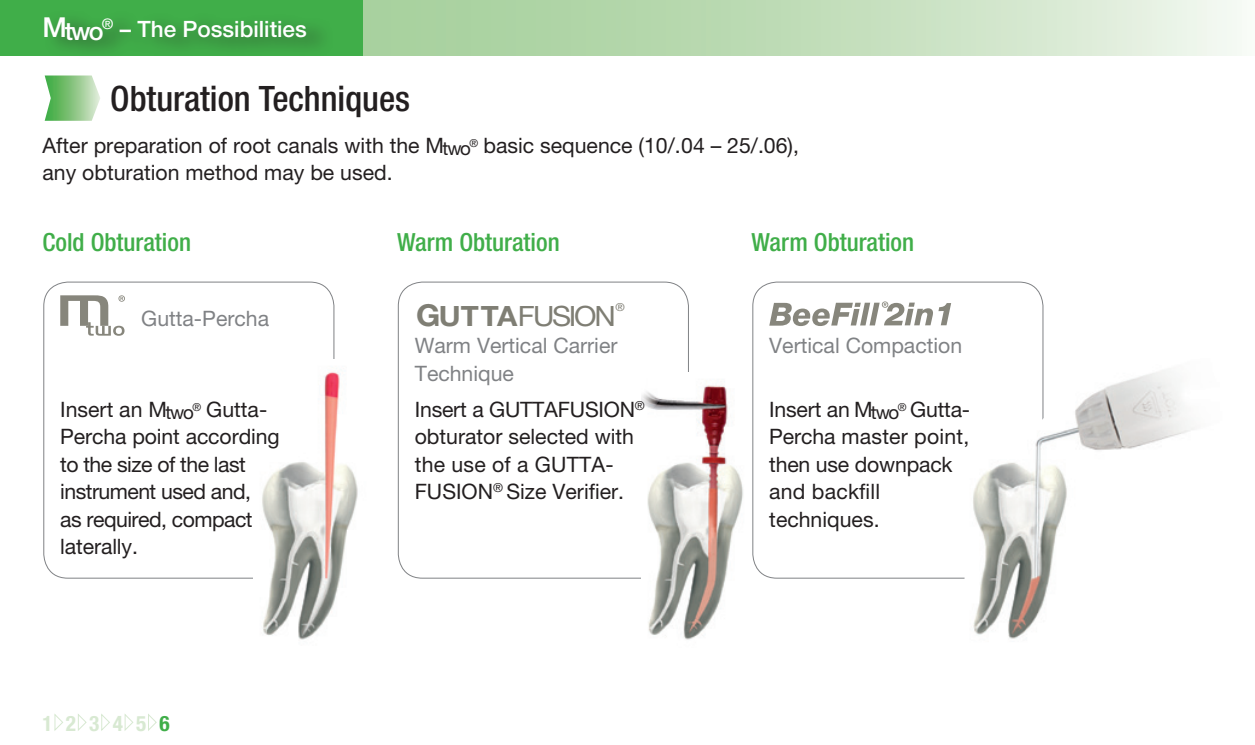
<style>
.page{position:relative;width:1255px;height:745px;background:#fff}
.page>*{position:absolute;margin:0;border:0;box-sizing:border-box;transform-origin:0 0}
.t1{font:500 condensed 35px "Helvetica Neue LT Pro";color:#231f20}
.t2{font:28px "Helvetica Neue LT Pro";letter-spacing:-.08em;color:#7f7e74;scale:1.06 1}
.t3{font:500 condensed 25px "Helvetica Neue LT Pro";color:#40ae49}
.t4{font:500 22.5px "Helvetica Neue LT Pro";color:#fff}
.t5{font:21.25px/27.5px "Helvetica Neue LT Pro";color:#231f20}
.t6{font:21.25px/27.5px "Helvetica Neue LT Pro";letter-spacing:-.025em;color:#231f20}
.t7{font:21.25px "Helvetica Neue LT Pro";color:#808285}
.t8{font:700 condensed 21.25px "Helvetica Neue LT Pro";letter-spacing:.62em;color:#d8e9d2}
.t9{font:11px "Helvetica Neue LT Pro";color:#7f7e74;scale:1.06 1}
.s1{font-size:27.5px}
.s2{font-size:25px}
.s3{color:#40ae49}
.s4{font-weight:700;font-size:30.25px}
.s5{font-weight:700}
</style>
<div class="page">
<svg style="left:362px;top:0;width:880px;height:56px;background:#c3dfbc"></svg>
<div style="left:0;top:0;width:362px;height:56px;background:#40ae49"></div>
<svg style="left:45px;top:75px;width:55px;height:46px;background:#97cd92"></svg>
<svg style="left:60px;top:295px;width:65px;height:40px"></svg>
<svg style="left:769px;top:301px;width:182px;height:25px"></svg>
<svg style="left:54px;top:714px;width:9px;height:17px"></svg>
<svg style="left:78px;top:714px;width:9px;height:17px"></svg>
<svg style="left:101px;top:714px;width:9px;height:17px"></svg>
<svg style="left:124px;top:714px;width:10px;height:17px"></svg>
<svg style="left:148px;top:714px;width:9px;height:17px"></svg>
<div style="left:43px;top:9px;width:292px;height:50px;background:#231f20;opacity:.54"></div>
<img style="left:963px;top:320px;width:232px;height:319px">
<img style="left:262px;top:372px;width:96px;height:268px">
<img style="left:647px;top:385px;width:96px;height:255px">
<div style="left:612px;top:348px;width:51px;height:67px;background:#fff;border-radius:50%"></div>
<p class="t4" style="left:42px;top:16px;width:266px"><span class="s1">M</span><span class="s2">two</span><sup>®</sup> – The Possibilities</p>
<h1 class="t1" style="left:110px;top:77px;width:301px">Obturation Techniques</h1>
<p class="t5" style="left:43px;top:131px;width:758px">After preparation of root canals with the M<sub>two</sub><sup>®</sup> basic sequence (10/.04 – 25/.06), any obturation method may be used.</p>
<p class="t3" style="left:43px;top:227px;width:150px">Cold Obturation</p>
<p class="t3" style="left:397px;top:227px;width:164px">Warm Obturation</p>
<p class="t3" style="left:751px;top:227px;width:164px">Warm Obturation</p>
<p class="t7" style="left:141px;top:305px;width:129px">Gutta-Percha</p>
<p class="t6" style="left:60px;top:395px;width:221px">Insert an M<sub>two</sub><sup>®</sup> Gutta-<br>Percha point according to the size of the last instrument used and,<br>as required, compact laterally.</p>
<p class="t8" style="left:43px;top:710px;width:129px">12345<span class="s3">6</span></p>
<h2 class="t2" style="left:416px;top:299px;width:190px"><span class="s4">G</span><span class="s5">UTTA</span> FUSION</h2>
<p class="t9" style="left:615px;top:300px;width:10px">®</p>
<p class="t7" style="left:415px;top:333px;width:204px">Warm Vertical Carrier</p>
<p class="t7" style="left:769px;top:332px;width:194px">Vertical Compaction</p>
<p class="t7" style="left:415px;top:360px;width:101px">Technique</p>
<p class="t5" style="left:415px;top:395px;width:231px">Insert a GUTTAFUSION<sup>® </sup>obturator selected with the use of a GUTTA-<br>FUSION<sup>®</sup> Size Verifier.</p>
<p class="t5" style="left:769px;top:395px;width:202px">Insert an M<sub>two</sub><sup>®</sup> Gutta-<br>Percha master point, then use downpack and backfill techniques.</p>
</div>
